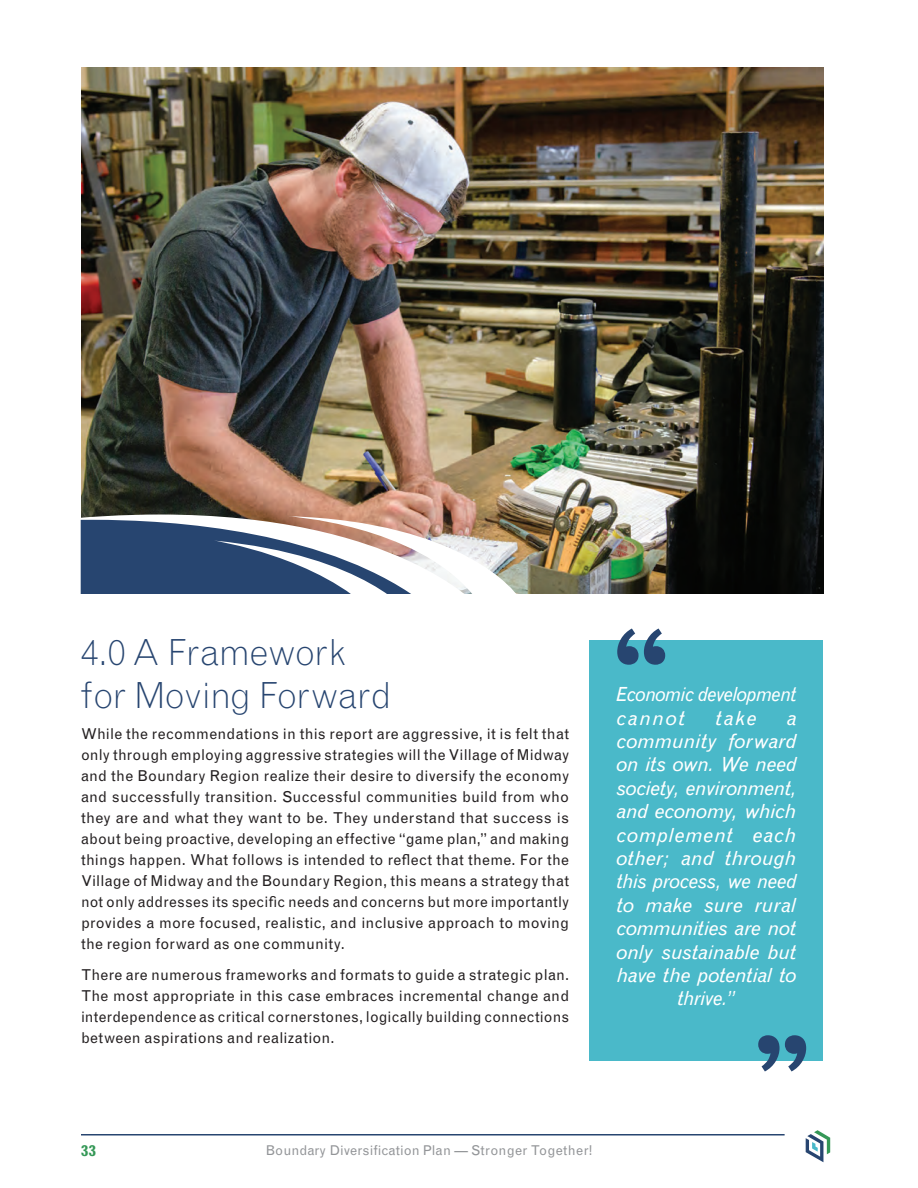
<style>
.page{position:relative;width:918px;height:1188px;background:#fff}
.page>*{position:absolute;margin:0;border:0;box-sizing:border-box;transform-origin:0 0}
.Section_Header{font:300 36px/43.2px "Grotesque MT Std";color:#274570}
.t1{font:italic 19.5px "Grotesque MT Std";letter-spacing:-.02em;color:#fff;scale:1.05 1}
.t2{font:italic 19.5px/23.4px "Grotesque MT Std";letter-spacing:-.02em;color:#fff}
.t3{font:italic 19.5px "Grotesque MT Std";letter-spacing:-.02em;color:#fff;scale:1.04 1}
.t4{font:italic 19.5px "Grotesque MT Std";letter-spacing:.035em;color:#fff;scale:1.05 1}
.t5{font:15px/21px "Grotesque MT Std";letter-spacing:.01em;color:#231f20;text-align:justify}
.t6{font:700 15px "Grotesque MT Std";color:#359857}
.t7{font:13.5px "Grotesque MT Std";color:#939598}
</style>
<div class="page">
<img style="left:81px;top:68px;width:743px;height:526px">
<svg style="left:81px;top:515px;width:436px;height:79px"></svg>
<div style="left:590px;top:640px;width:234px;height:421px;background:#4ab9c9"></div>
<svg style="left:758px;top:1035px;width:48px;height:36px"></svg>
<svg style="left:617px;top:628px;width:48px;height:37px"></svg>
<hr style="left:81px;top:1134px;width:704px;height:2px;background:#274570">
<svg style="left:806px;top:1130px;width:24px;height:32px"></svg>
<p class="Section_Header" style="left:81px;top:631px;width:312px">4.0 A Framework for Moving Forward</p>
<p class="t5" style="left:81px;top:723px;width:490px">While the recommendations in this report are aggressive, it is felt that only through employing aggressive strategies will the Village of Midway and the Boundary Region realize their desire to diversify the economy and successfully transition. Successful communities build from who they are and what they want to be. They understand that success is about being proactive, developing an effective “game plan,” and making things happen. What follows is intended to reflect that theme. For the Village of Midway and the Boundary Region, this means a strategy that not only addresses its specific needs and concerns but more importantly provides a more focused, realistic, and inclusive approach to moving the region forward as one community.</p>
<p class="t5" style="left:81px;top:964px;width:490px">There are numerous frameworks and formats to guide a strategic plan.<br>The most appropriate in this case embraces incremental change and interdependence as critical cornerstones, logically building connections between aspirations and realization.</p>
<p class="t2" style="left:616px;top:683px;width:182px">Economic development cannot</p>
<p class="t1" style="left:715px;top:706px;width:41px">take</p>
<p class="t1" style="left:787px;top:706px;width:11px">a</p>
<p class="t1" style="left:616px;top:730px;width:173px">community forward</p>
<p class="t3" style="left:616px;top:753px;width:175px">on its own. We need</p>
<p class="t2" style="left:616px;top:776px;width:181px">society, environment,</p>
<p class="t1" style="left:616px;top:800px;width:173px">and economy, which</p>
<p class="t4" style="left:616px;top:823px;width:173px">complement each</p>
<p class="t1" style="left:616px;top:847px;width:173px">other; and through</p>
<p class="t2" style="left:616px;top:870px;width:181px">this process, we need</p>
<p class="t1" style="left:616px;top:894px;width:173px">to make sure rural</p>
<p class="t1" style="left:616px;top:917px;width:173px">communities are not</p>
<p class="t1" style="left:616px;top:940px;width:173px">only sustainable but</p>
<p class="t1" style="left:616px;top:964px;width:173px">have the potential to</p>
<p class="t2" style="left:678px;top:987px;width:59px">thrive.”</p>
<p class="t6" style="left:81px;top:1142px;width:17px">33</p>
<p class="t7" style="left:266px;top:1143px;width:328px">Boundary Diversification Plan — Stronger Together!</p>
</div>
